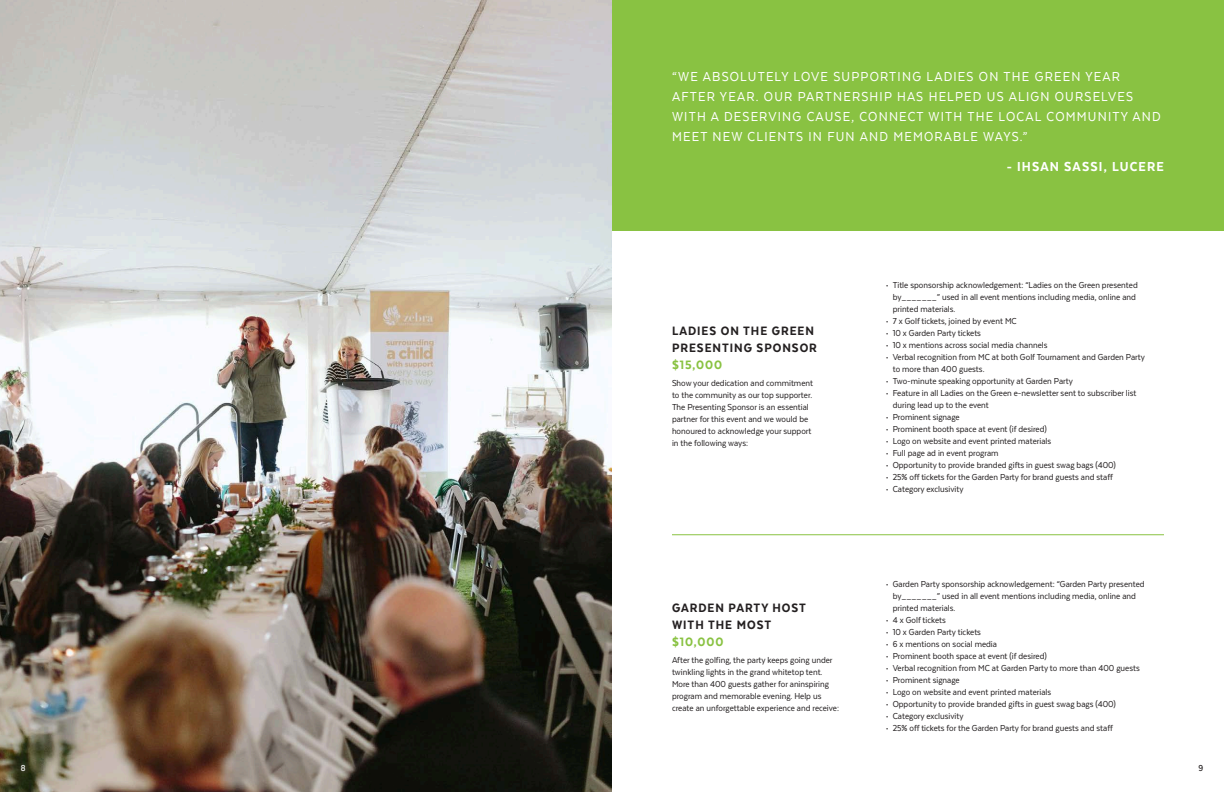
<style>
.page{position:relative;width:1224px;height:792px;background:#fff}
.page>*{position:absolute;margin:0;border:0;box-sizing:border-box;transform-origin:0 0}
.t1{font:15px/20px "Texta Narrow";letter-spacing:.08em;color:#fff}
.t2{font:800 15px "Texta Narrow";letter-spacing:.08em;color:#fff}
.t3{font:800 14px/17px "Texta Narrow";letter-spacing:.07em;color:#231f20}
.t4{font:10px/12px "Texta Narrow";color:#231f20}
.t5{font:500 10px "Texta Narrow";color:#fff}
.t6{font:500 10px "Texta Narrow";color:#231f20}
.s1{color:#89c242}
</style>
<div class="page">
<img style="left:0;top:0;width:612px;height:792px">
<hr style="left:672px;top:534px;width:492px;height:1px;background:#89c242">
<div style="left:612px;top:0;width:612px;height:231px;background:#89c242"></div>
<p class="t1" style="left:672px;top:67px;width:490px">“WE ABSOLUTELY LOVE SUPPORTING LADIES ON THE GREEN YEAR AFTER YEAR. OUR PARTNERSHIP HAS HELPED US ALIGN OURSELVES WITH A DESERVING CAUSE, CONNECT WITH THE LOCAL COMMUNITY AND MEET NEW CLIENTS IN FUN AND MEMORABLE WAYS.”</p>
<p class="t2" style="left:1007px;top:159px;width:159px">- IHSAN SASSI, LUCERE</p>
<p class="t3" style="left:672px;top:322px;width:147px">LADIES ON THE GREEN<br>PRESENTING SPONSOR <span class="s1">$15,000</span></p>
<p class="t4" style="left:672px;top:377px;width:143px">Show your dedication and commitment to the community as our top supporter.<br>The Presenting Sponsor is an essential partner for this event and we would be honoured to acknowledge your support in the following ways:</p>
<p class="t3" style="left:672px;top:599px;width:136px">GARDEN PARTY HOST<br>WITH THE MOST <span class="s1">$10,000</span></p>
<p class="t4" style="left:672px;top:653px;width:169px">After the golfing, the party keeps going under twinkling lights in the grand whitetop tent.<br>More than 400 guests gather for aninspiring program and memorable evening. Help us create an unforgettable experience and receive:</p>
<p class="t4" style="left:893px;top:278px;width:247px;text-indent:-7px">• Title sponsorship acknowledgement: “Ladies on the Green presented by_______” used in all event mentions including media, online and printed materials.</p>
<p class="t4" style="left:886px;top:314px;width:133px">• 7 x Golf tickets, joined by event MC</p>
<p class="t4" style="left:886px;top:326px;width:97px">• 10 x Garden Party tickets</p>
<p class="t4" style="left:886px;top:338px;width:163px">• 10 x mentions across social media channels</p>
<p class="t4" style="left:893px;top:350px;width:254px;text-indent:-7px">• Verbal recognition from MC at both Golf Tournament and Garden Party to more than 400 guests.</p>
<p class="t4" style="left:886px;top:374px;width:189px">• Two-minute speaking opportunity at Garden Party</p>
<p class="t4" style="left:893px;top:386px;width:245px;text-indent:-7px">• Feature in all Ladies on the Green e-newsletter sent to subscriber list during lead up to the event</p>
<p class="t4" style="left:886px;top:410px;width:76px">• Prominent signage</p>
<p class="t4" style="left:886px;top:422px;width:163px">• Prominent booth space at event (if desired)</p>
<p class="t4" style="left:886px;top:434px;width:167px">• Logo on website and event printed materials</p>
<p class="t4" style="left:886px;top:446px;width:114px">• Full page ad in event program</p>
<p class="t4" style="left:886px;top:458px;width:232px">• Opportunity to provide branded gifts in guest swag bags (400)</p>
<p class="t4" style="left:886px;top:470px;width:229px">• 25% off tickets for the Garden Party for brand guests and staff</p>
<p class="t4" style="left:886px;top:482px;width:79px">• Category exclusivity</p>
<p class="t4" style="left:893px;top:578px;width:253px;text-indent:-7px">• Garden Party sponsorship acknowledgement: “Garden Party presented by_______” used in all event mentions including media, online and printed materials.</p>
<p class="t4" style="left:886px;top:614px;width:62px">• 4 x Golf tickets</p>
<p class="t4" style="left:886px;top:626px;width:97px">• 10 x Garden Party tickets</p>
<p class="t4" style="left:886px;top:638px;width:113px">• 6 x mentions on social media</p>
<p class="t4" style="left:886px;top:650px;width:163px">• Prominent booth space at event (if desired)</p>
<p class="t4" style="left:886px;top:662px;width:256px">• Verbal recognition from MC at Garden Party to more than 400 guests</p>
<p class="t4" style="left:886px;top:674px;width:76px">• Prominent signage</p>
<p class="t4" style="left:886px;top:686px;width:167px">• Logo on website and event printed materials</p>
<p class="t4" style="left:886px;top:698px;width:232px">• Opportunity to provide branded gifts in guest swag bags (400)</p>
<p class="t4" style="left:886px;top:710px;width:79px">• Category exclusivity</p>
<p class="t4" style="left:886px;top:722px;width:229px">• 25% off tickets for the Garden Party for brand guests and staff</p>
<p class="t5" style="left:21px;top:763px;width:6px">8</p>
<p class="t6" style="left:1199px;top:763px;width:6px">9</p>
</div>
